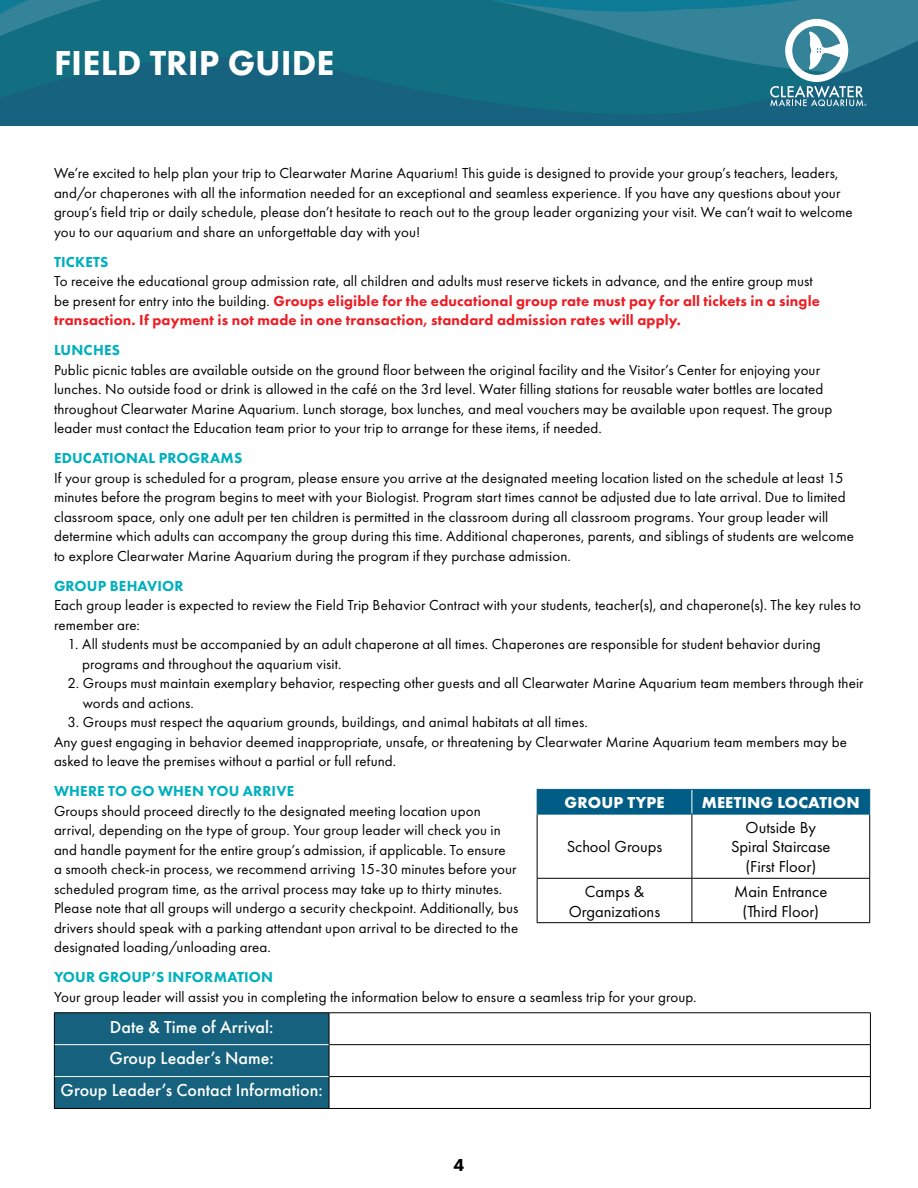
<style>
.page{position:relative;width:918px;height:1188px;background:#fff}
.page>*{position:absolute;margin:0;border:0;box-sizing:border-box;transform-origin:0 0}
.t1{font:800 36px "Futura PT";color:#fff}
.t2{font:500 18px/32px "Futura PT";color:#fff;text-align:center}
.t3{font:800 18px "Futura PT";color:#000}
.t4{font:16.5px/19.8px "Futura PT";color:#000;text-align:center}
.t5{font:700 16.5px "Futura PT";letter-spacing:.01em;color:#fff}
.t6{font:15px/19.5px "Futura PT";letter-spacing:.01em;color:#000}
.t7{font:800 15px/19.5px "Futura PT";letter-spacing:.01em;color:#ed1d24}
.t8{font:800 15px "Futura PT";letter-spacing:.01em;color:#00b0bd}
.s1{font-weight:400;color:#000}
</style>
<div class="page">
<svg style="left:0;top:0;width:918px;height:126px;background:#176d83"></svg>
<hr style="left:692px;top:814px;width:1px;height:64px;background:#000">
<hr style="left:537px;top:878px;width:155px;height:1px;background:#000">
<hr style="left:692px;top:878px;width:178px;height:1px;background:#000">
<hr style="left:692px;top:879px;width:1px;height:43px;background:#000">
<hr style="left:537px;top:814px;width:1px;height:64px;background:#000">
<hr style="left:869px;top:814px;width:1px;height:64px;background:#000">
<hr style="left:537px;top:879px;width:1px;height:43px;background:#000">
<hr style="left:869px;top:879px;width:1px;height:43px;background:#000">
<hr style="left:537px;top:922px;width:155px;height:1px;background:#000">
<hr style="left:692px;top:922px;width:178px;height:1px;background:#000">
<div style="left:537px;top:789px;width:333px;height:25px;background:#005d86"></div>
<hr style="left:537px;top:814px;width:155px;height:1px;background:#005d86">
<hr style="left:692px;top:814px;width:178px;height:1px;background:#005d86">
<div style="left:55px;top:1013px;width:274px;height:95px;background:#16617d"></div>
<hr style="left:329px;top:1012px;width:542px;height:1px;background:#000">
<hr style="left:870px;top:1013px;width:1px;height:31px;background:#000">
<hr style="left:870px;top:1045px;width:1px;height:31px;background:#000">
<hr style="left:870px;top:1077px;width:1px;height:31px;background:#000">
<hr style="left:329px;top:1108px;width:542px;height:1px;background:#000">
<hr style="left:54px;top:1012px;width:275px;height:1px;background:#000">
<hr style="left:54px;top:1013px;width:1px;height:32px;background:#000">
<hr style="left:54px;top:1045px;width:1px;height:32px;background:#000">
<hr style="left:54px;top:1077px;width:1px;height:31px;background:#000">
<hr style="left:54px;top:1108px;width:275px;height:1px;background:#000">
<hr style="left:329px;top:1013px;width:1px;height:31px;background:#000">
<hr style="left:329px;top:1044px;width:542px;height:1px;background:#000">
<hr style="left:329px;top:1045px;width:1px;height:31px;background:#000">
<hr style="left:329px;top:1076px;width:542px;height:1px;background:#000">
<hr style="left:329px;top:1077px;width:1px;height:31px;background:#000">
<hr style="left:55px;top:1044px;width:274px;height:1px;background:#fff">
<hr style="left:55px;top:1076px;width:274px;height:1px;background:#fff">
<svg style="left:770px;top:19px;width:97px;height:87px"></svg>
<h1 class="t1" style="left:54px;top:41px;width:282px">FIELD TRIP GUIDE</h1>
<p class="t6" style="left:54px;top:163px;width:800px">We’re excited to help plan your trip to Clearwater Marine Aquarium! This guide is designed to provide your group’s teachers, leaders, and/or chaperones with all the information needed for an exceptional and seamless experience. If you have any questions about your group’s field trip or daily schedule, please don’t hesitate to reach out to the group leader organizing your visit. We can’t wait to welcome you to our aquarium and share an unforgettable day with you!</p>
<p class="t8" style="left:54px;top:252px;width:56px">TICKETS</p>
<p class="t7" style="left:54px;top:271px;width:768px"><span class="s1">To receive the educational group admission rate, all children and adults must reserve tickets in advance, and the entire group must be present for entry into the building.</span> Groups eligible for the educational group rate must pay for all tickets in a single transaction. If payment is not made in one transaction, standard admission rates will apply.</p>
<p class="t8" style="left:54px;top:341px;width:68px">LUNCHES</p>
<p class="t6" style="left:54px;top:360px;width:780px">Public picnic tables are available outside on the ground floor between the original facility and the Visitor’s Center for enjoying your lunches. No outside food or drink is allowed in the café on the 3rd level. Water filling stations for reusable water bottles are located throughout Clearwater Marine Aquarium. Lunch storage, box lunches, and meal vouchers may be available upon request. The group leader must contact the Education team prior to your trip to arrange for these items, if needed.</p>
<p class="t8" style="left:54px;top:449px;width:190px">EDUCATIONAL PROGRAMS</p>
<p class="t6" style="left:54px;top:468px;width:802px">If your group is scheduled for a program, please ensure you arrive at the designated meeting location listed on the schedule at least 15 minutes before the program begins to meet with your Biologist. Program start times cannot be adjusted due to late arrival. Due to limited classroom space, only one adult per ten children is permitted in the classroom during all classroom programs. Your group leader will determine which adults can accompany the group during this time. Additional chaperones, parents, and siblings of students are welcome to explore Clearwater Marine Aquarium during the program if they purchase admission.</p>
<p class="t8" style="left:54px;top:576px;width:131px">GROUP BEHAVIOR</p>
<p class="t6" style="left:54px;top:595px;width:809px">Each group leader is expected to review the Field Trip Behavior Contract with your students, teacher(s), and chaperone(s). The key rules to remember are:</p>
<p class="t6" style="left:82px;top:634px;width:740px;text-indent:-15px">1. All students must be accompanied by an adult chaperone at all times. Chaperones are responsible for student behavior during programs and throughout the aquarium visit.</p>
<p class="t6" style="left:83px;top:673px;width:782px;text-indent:-15px">2. Groups must maintain exemplary behavior, respecting other guests and all Clearwater Marine Aquarium team members through their words and actions.</p>
<p class="t6" style="left:54px;top:712px;width:795px;text-indent:14px">3. Groups must respect the aquarium grounds, buildings, and animal habitats at all times.<br>Any guest engaging in behavior deemed inappropriate, unsafe, or threatening by Clearwater Marine Aquarium team members may be asked to leave the premises without a partial or full refund.</p>
<p class="t8" style="left:54px;top:782px;width:242px">WHERE TO GO WHEN YOU ARRIVE</p>
<p class="t6" style="left:54px;top:801px;width:466px">Groups should proceed directly to the designated meeting location upon arrival, depending on the type of group. Your group leader will check you in and handle payment for the entire group’s admission, if applicable. To ensure<br>a smooth check-in process, we recommend arriving 15-30 minutes before your scheduled program time, as the arrival process may take up to thirty minutes.<br>Please note that all groups will undergo a security checkpoint. Additionally, bus drivers should speak with a parking attendant upon arrival to be directed to the designated loading/unloading area.</p>
<p class="t8" style="left:54px;top:968px;width:221px">YOUR GROUP’S INFORMATION</p>
<p class="t6" style="left:54px;top:987px;width:644px">Your group leader will assist you in completing the information below to ensure a seamless trip for your group.</p>
<p class="t5" style="left:564px;top:792px;width:102px">GROUP TYPE</p>
<p class="t5" style="left:702px;top:792px;width:160px">MEETING LOCATION</p>
<p class="t4" style="left:567px;top:837px;width:97px">School Groups</p>
<p class="t4" style="left:731px;top:817px;width:101px">Outside By<br>Spiral Staircase (First Floor)</p>
<p class="t4" style="left:569px;top:881px;width:93px">Camps &amp;<br>Organizations</p>
<p class="t4" style="left:734px;top:881px;width:95px">Main Entrance (Third Floor)</p>
<p class="t2" style="left:61px;top:1011px;width:264px">Date &amp; Time of Arrival:<br>Group Leader’s Name:<br>Group Leader’s Contact Information:</p>
<p class="t3" style="left:454px;top:1154px;width:12px">4</p>
</div>
